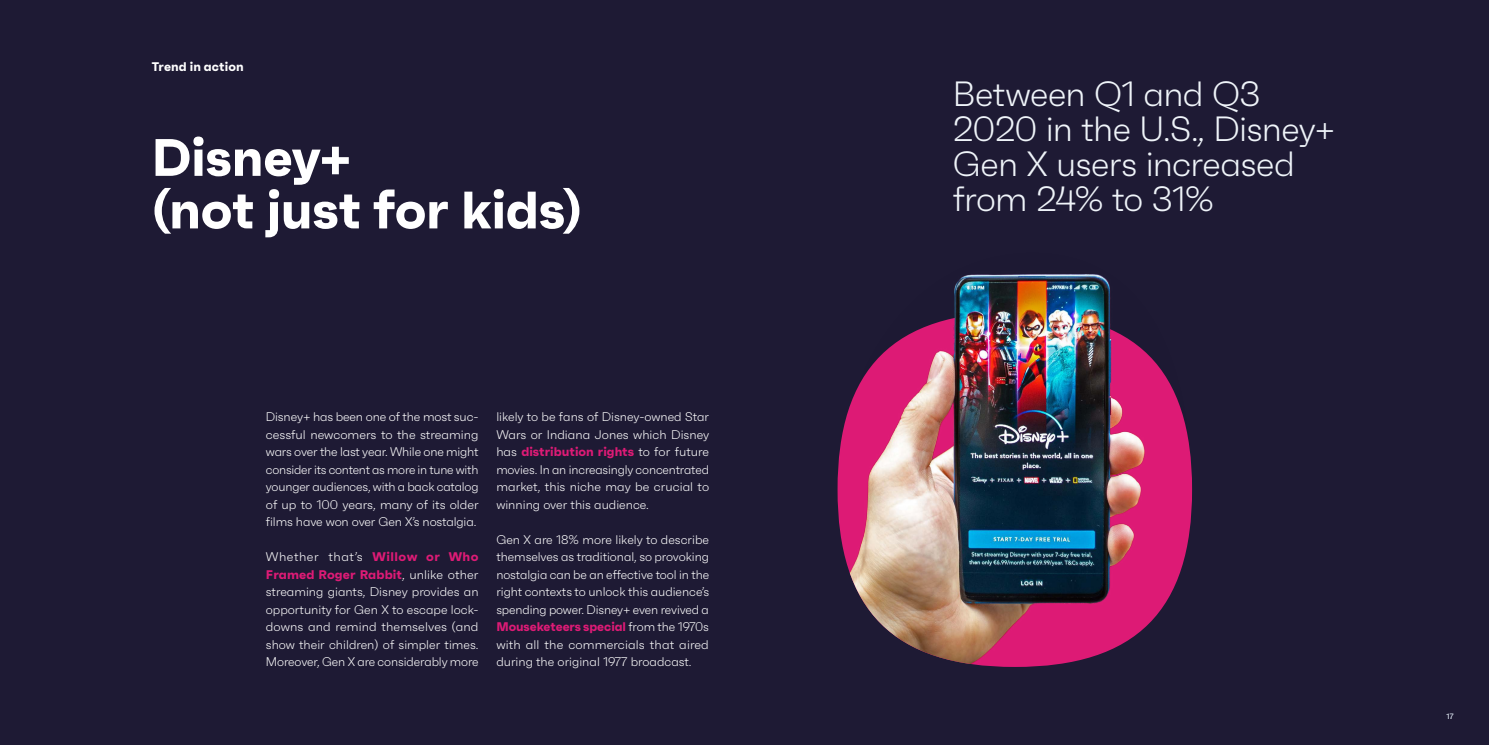
<style>
.page{position:relative;width:1489px;height:745px;background:#fff}
.page>*{position:absolute;margin:0;border:0;box-sizing:border-box;transform-origin:0 0}
.t1{font:700 52.5px/52.5px "Faktum";letter-spacing:-.01em;color:#fff}
.t2{font:300 35px/35px "Faktum";letter-spacing:-.02em;color:#eff4f9}
.t3{font:300 12.5px/17.5px "Faktum";color:#fff;text-align:justify}
.t4{font:700 12.5px "Faktum";letter-spacing:.005em;color:#fff}
.t5{font:300 7.5px "Faktum";color:#b1c7e0}
.s1{font-weight:700;color:#de1b76}
</style>
<div class="page">
<div style="left:0;top:0;width:1488px;height:744px;background:#1e1a34"></div>
<img style="left:837px;top:274px;width:354px;height:392px">
<p class="t4" style="left:151px;top:58px;width:94px">Trend in action</p>
<h1 class="t1" style="left:151px;top:130px;width:432px">Disney+<br>(not just for kids)</h1>
<p class="t3" style="left:266px;top:408px;width:214px">Disney+ has been one of the most suc&shy;cessful newcomers to the streaming wars over the last year. While one might consider its content as more in tune with younger audiences, with a back catalog of up to 100 years, many of its older films have won over Gen X’s nostalgia.</p>
<p class="t3" style="left:266px;top:548px;width:214px">Whether that’s <span class="s1">Willow or Who Framed Roger Rabbit</span>, unlike other streaming giants, Disney provides an opportunity for Gen X to escape lock&shy;downs and remind themselves (and show their children) of simpler times.<br>Moreover, Gen X are considerably more</p>
<p class="t3" style="left:496px;top:408px;width:215px">likely to be fans of Disney-owned Star Wars or Indiana Jones which Disney has <span class="s1">distribution rights</span> to for future movies. In an increasingly concentrated market, this niche may be crucial to winning over this audience.</p>
<p class="t3" style="left:496px;top:530px;width:214px">Gen X are 18% more likely to describe themselves as traditional, so provoking nostalgia can be an effective tool in the right contexts to unlock this audience’s spending power. Disney+ even revived a <span class="s1">Mouseketeers special</span> from the 1970s with all the commercials that aired during the original 1977 broadcast.</p>
<h2 class="t2" style="left:952px;top:76px;width:384px">Between Q1 and Q3<br>2020 in the U.S., Disney+<br>Gen X users increased from 24% to 31%</h2>
<p class="t5" style="left:1446px;top:711px;width:8px">17</p>
</div>
